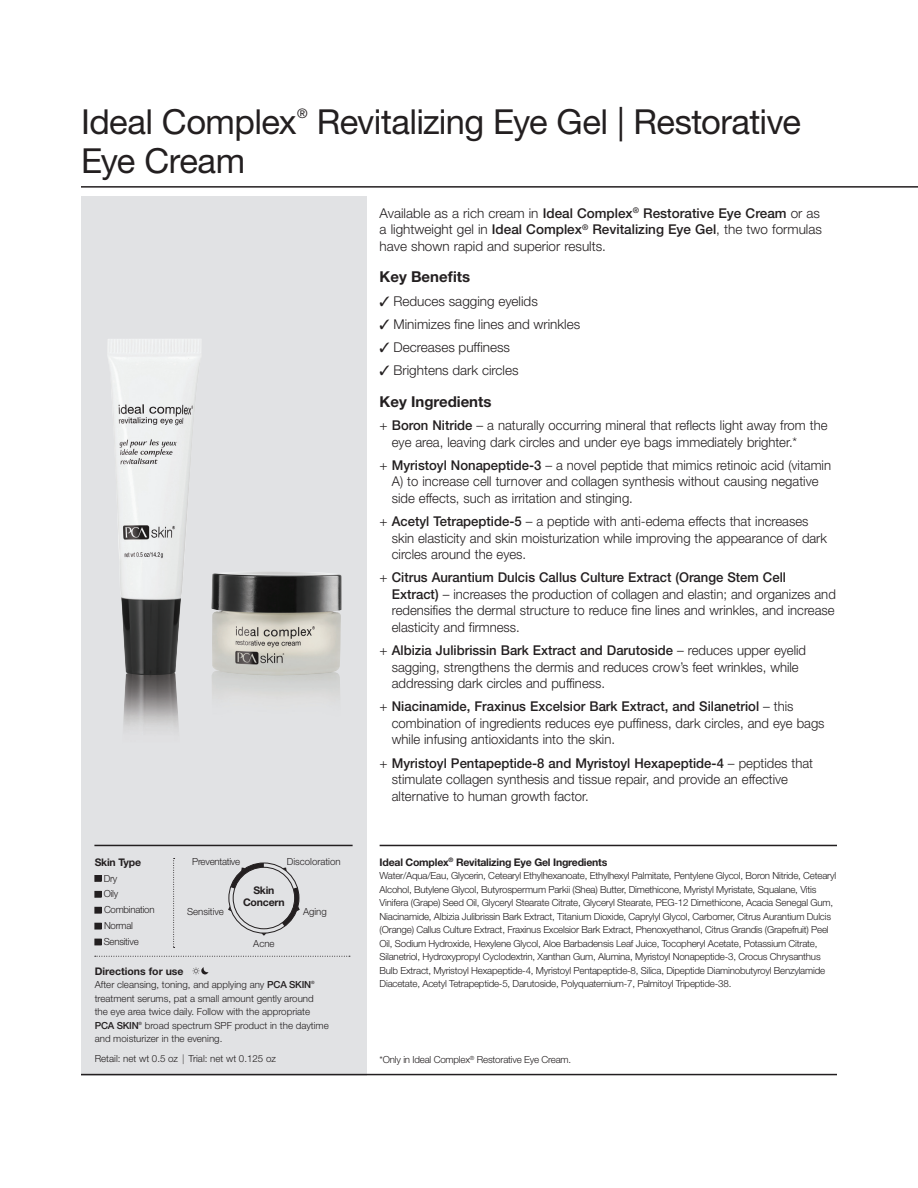
<style>
.page{position:relative;width:918px;height:1188px;background:#fff}
.page>*{position:absolute;margin:0;border:0;box-sizing:border-box;transform-origin:0 0}
.t1{font:34.5px "Helvetica Neue LT Std";letter-spacing:-.02em;color:#231f20}
.t2{font:700 15px "Helvetica Neue LT Std";color:#231f20}
.t3{font:300 13.5px/16.5px "Helvetica Neue LT Std";color:#231f20}
.t4{font:13.05px "Helvetica Neue LT Std";color:#231f20}
.t5{font:700 10.5px/12px "Helvetica Neue LT Std";letter-spacing:-.02em;color:#231f20;text-align:center}
.t6{font:700 10.5px "Helvetica Neue LT Std";color:#231f20}
.t7{font:300 9.75px/13.5px "Helvetica Neue LT Std";letter-spacing:-.02em;color:#231f20}
.t8{font:300 9.75px/13.5px "Helvetica Neue LT Std";color:#231f20}
.t9{font:500 9.75px "Helvetica Neue LT Std";letter-spacing:-.02em;color:#231f20}
.t10{font:500 4.35px "Helvetica Neue LT Std";color:#231f20}
.s1{font-weight:500}
</style>
<div class="page">
<div style="left:81px;top:196px;width:285px;height:879px;background:#e1e2e4"></div>
<hr style="left:81px;top:186px;width:837px;height:2px;background:#231f20">
<hr style="left:81px;top:1074px;width:756px;height:1px;background:#231f20">
<hr style="left:94px;top:845px;width:259px;height:1px;background:#231f20">
<img style="left:123px;top:675px;width:56px;height:54px">
<hr style="left:380px;top:845px;width:457px;height:1px;background:#231f20">
<svg style="left:173px;top:858px;width:2px;height:90px"></svg>
<div style="left:95px;top:875px;width:6px;height:7px;border:1px solid #231f20"></div>
<svg style="left:95px;top:891px;width:6px;height:6px"></svg>
<svg style="left:95px;top:939px;width:6px;height:6px"></svg>
<svg style="left:95px;top:956px;width:255px;height:1px"></svg>
<svg style="left:192px;top:967px;width:16px;height:8px"></svg>
<svg style="left:228px;top:862px;width:72px;height:74px"></svg>
<img style="left:108px;top:339px;width:93px;height:336px">
<img style="left:211px;top:572px;width:131px;height:103px">
<svg style="left:95px;top:907px;width:7px;height:7px"></svg>
<svg style="left:95px;top:923px;width:7px;height:7px"></svg>
<h1 class="t1" style="left:81px;top:101px;width:217px">Ideal Complex</h1>
<p class="t4" style="left:297px;top:106px;width:12px">®</p>
<h1 class="t1" style="left:317px;top:101px;width:486px">Revitalizing Eye Gel | Restorative</h1>
<h1 class="t1" style="left:81px;top:140px;width:166px">Eye Cream</h1>
<p class="t5" style="left:95px;top:856px;width:48px">Skin Type</p>
<p class="t7" style="left:104px;top:870px;width:52px;line-height:15.9px">Dry<br>Oily<br>Combination<br>Normal<br>Sensitive</p>
<p class="t6" style="left:95px;top:964px;width:90px">Directions for use</p>
<p class="t8" style="left:95px;top:978px;width:218px">After cleansing, toning, and applying any <span class="s1">PCA SKIN</span></p>
<p class="t10" style="left:311px;top:980px;width:5px">®</p>
<p class="t8" style="left:95px;top:991px;width:221px">treatment serums, pat a small amount gently around the eye area twice daily. Follow with the appropriate</p>
<p class="t9" style="left:95px;top:1019px;width:46px">PCA SKIN</p>
<p class="t10" style="left:139px;top:1020px;width:5px">®</p>
<p class="t7" style="left:192px;top:855px;width:50px">Preventative</p>
<p class="t8" style="left:287px;top:855px;width:55px">Discoloration</p>
<p class="t5" style="left:243px;top:884px;width:43px">Skin<br>Concern</p>
<p class="t8" style="left:187px;top:904px;width:38px">Sensitive</p>
<p class="t7" style="left:303px;top:904px;width:25px">Aging</p>
<p class="t7" style="left:253px;top:937px;width:23px">Acne</p>
<p class="t8" style="left:95px;top:1018px;width:236px;text-indent:50px">broad spectrum SPF product in the daytime and moisturizer in the evening.</p>
<p class="t8" style="left:95px;top:1052px;width:183px">Retail: net wt 0.5 oz | Trial: net wt 0.125 oz</p>
<p class="t3" style="left:380px;top:205px;width:444px">Available as a rich cream in <span class="s1">Ideal Complex</span><sup>®</sup> <span class="s1">Restorative Eye Cream</span> or as a lightweight gel in <span class="s1">Ideal Complex</span><sup>®</sup> <span class="s1">Revitalizing Eye Gel</span>, the two formulas have shown rapid and superior results.</p>
<p class="t2" style="left:380px;top:268px;width:92px">Key Benefits</p>
<p class="t3" style="left:380px;top:292px;width:160px">✓ Reduces sagging eyelids</p>
<p class="t3" style="left:380px;top:316px;width:202px">✓ Minimizes fine lines and wrinkles</p>
<p class="t3" style="left:380px;top:339px;width:132px">✓ Decreases puffiness</p>
<p class="t3" style="left:380px;top:362px;width:140px">✓ Brightens dark circles</p>
<p class="t2" style="left:380px;top:392px;width:113px">Key Ingredients</p>
<p class="t3" style="left:392px;top:417px;width:437px;text-indent:-12px">+ <span class="s1">Boron Nitride</span> – a naturally occurring mineral that reflects light away from the eye area, leaving dark circles and under eye bags immediately brighter.*</p>
<p class="t3" style="left:392px;top:457px;width:441px;text-indent:-12px">+ <span class="s1">Myristoyl Nonapeptide-3</span> – a novel peptide that mimics retinoic acid (vitamin<br>A) to increase cell turnover and collagen synthesis without causing negative side effects, such as irritation and stinging.</p>
<p class="t3" style="left:392px;top:513px;width:437px;text-indent:-12px">+ <span class="s1">Acetyl Tetrapeptide-5</span> – a peptide with anti-edema effects that increases skin elasticity and skin moisturization while improving the appearance of dark circles around the eyes.</p>
<p class="t3" style="left:392px;top:569px;width:446px;text-indent:-12px">+ <span class="s1">Citrus Aurantium Dulcis Callus Culture Extract (Orange Stem Cell Extract)</span> – increases the production of collagen and elastin; and organizes and redensifies the dermal structure to reduce fine lines and wrinkles, and increase elasticity and firmness.</p>
<p class="t3" style="left:392px;top:642px;width:416px;text-indent:-12px">+ <span class="s1">Albizia Julibrissin Bark Extract and Darutoside</span> – reduces upper eyelid sagging, strengthens the dermis and reduces crow’s feet wrinkles, while addressing dark circles and puffiness.</p>
<p class="t3" style="left:392px;top:698px;width:434px;text-indent:-12px">+ <span class="s1">Niacinamide, Fraxinus Excelsior Bark Extract, and Silanetriol</span> – this combination of ingredients reduces eye puffiness, dark circles, and eye bags while infusing antioxidants into the skin.</p>
<p class="t3" style="left:392px;top:754px;width:423px;text-indent:-12px">+ <span class="s1">Myristoyl Pentapeptide-8 and Myristoyl Hexapeptide-4</span> – peptides that stimulate collagen synthesis and tissue repair, and provide an effective alternative to human growth factor.</p>
<p class="t5" style="left:380px;top:856px;width:229px">Ideal Complex<sup>®</sup> Revitalizing Eye Gel Ingredients</p>
<p class="t7" style="left:380px;top:869px;width:458px">Water/Aqua/Eau, Glycerin, Cetearyl Ethylhexanoate, Ethylhexyl Palmitate, Pentylene Glycol, Boron Nitride, Cetearyl Alcohol, Butylene Glycol, Butyrospermum Parkii (Shea) Butter, Dimethicone, Myristyl Myristate, Squalane, Vitis Vinifera (Grape) Seed Oil, Glyceryl Stearate Citrate, Glyceryl Stearate, PEG-12 Dimethicone, Acacia Senegal Gum, Niacinamide, Albizia Julibrissin Bark Extract, Titanium Dioxide, Caprylyl Glycol, Carbomer, Citrus Aurantium Dulcis (Orange) Callus Culture Extract, Fraxinus Excelsior Bark Extract, Phenoxyethanol, Citrus Grandis (Grapefruit) Peel Oil, Sodium Hydroxide, Hexylene Glycol, Aloe Barbadensis Leaf Juice, Tocopheryl Acetate, Potassium Citrate, Silanetriol, Hydroxypropyl Cyclodextrin, Xanthan Gum, Alumina, Myristoyl Nonapeptide-3, Crocus Chrysanthus Bulb Extract, Myristoyl Hexapeptide-4, Myristoyl Pentapeptide-8, Silica, Dipeptide Diaminobutyroyl Benzylamide Diacetate, Acetyl Tetrapeptide-5, Darutoside, Polyquaternium-7, Palmitoyl Tripeptide-38.</p>
<p class="t7" style="left:380px;top:1053px;width:193px">*Only in Ideal Complex<sup>®</sup> Restorative Eye Cream.</p>
</div>
